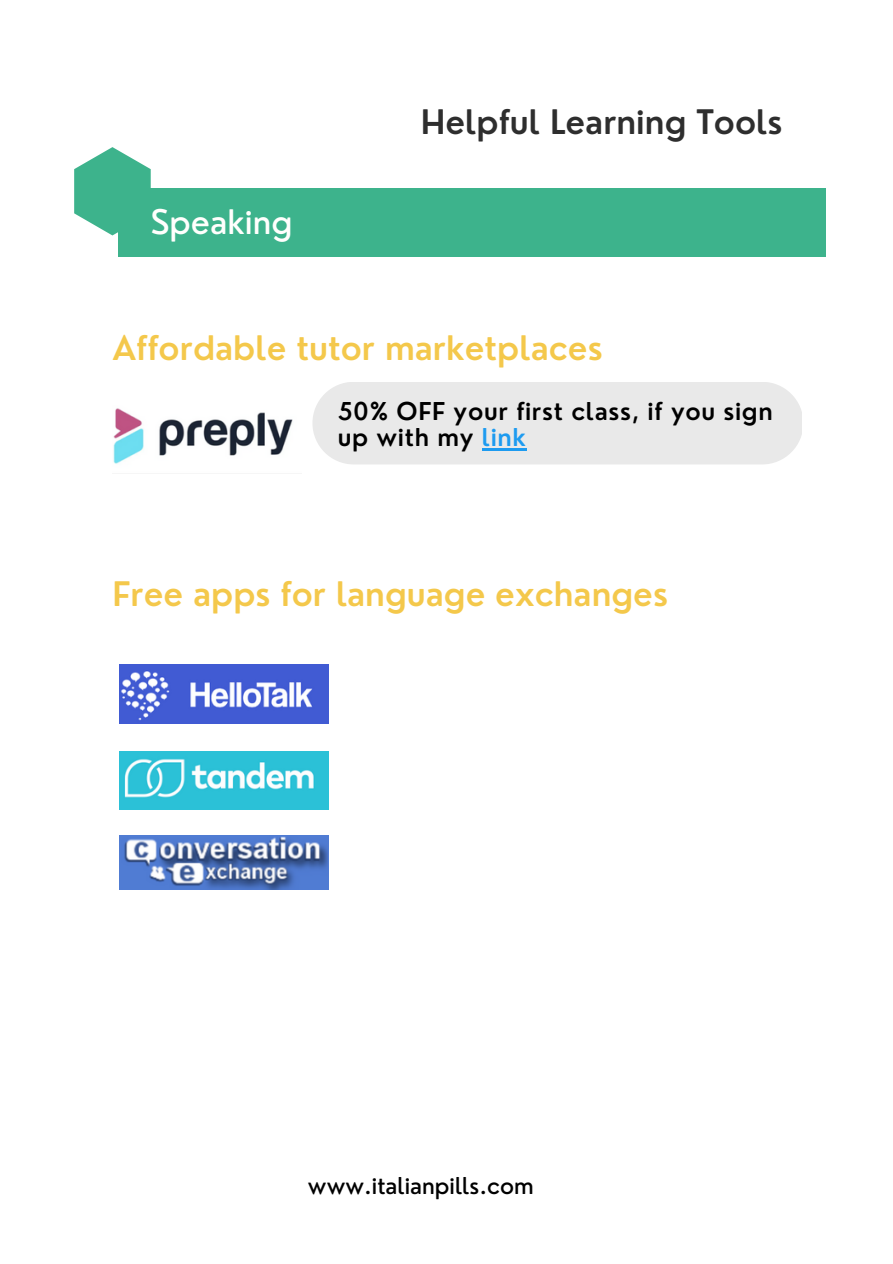
<style>
.page{position:relative;width:893px;height:1264px;background:#fff}
.page>*{position:absolute;margin:0;border:0;box-sizing:border-box;transform-origin:0 0}
.t1{font:600 33px "Nourd";color:#f4c84b}
.t2{font:600 33px "Nourd";color:#2e2e2e}
.t3{font:500 33px "Nourd";color:#fffffd}
.t4{font:600 24px/25.8px "Nourd";letter-spacing:.025em;color:#000}
.t5{font:500 22.65px "Nourd";color:#000}
.s1{color:#1d9bf0}
</style>
<div class="page">
<img style="left:113px;top:408px;width:180px;height:56px">
<img style="left:120px;top:664px;width:209px;height:59px">
<img style="left:120px;top:835px;width:209px;height:54px">
<img style="left:120px;top:751px;width:209px;height:58px">
<div style="left:118px;top:188px;width:707px;height:68px;background:#3db38c"></div>
<svg style="left:74px;top:147px;width:77px;height:88px"></svg>
<div style="left:312px;top:382px;width:490px;height:82px;background:#e9e9e9;border-radius:41px"></div>
<hr style="left:482px;top:448px;width:44px;height:3px;background:#1d9bf0">
<p class="t3" style="left:151px;top:200px;width:143px">Speaking</p>
<p class="t2" style="left:421px;top:101px;width:363px">Helpful Learning Tools</p>
<p class="t1" style="left:112px;top:327px;width:492px">Affordable tutor marketplaces</p>
<p class="t4" style="left:337px;top:398px;width:436px">50% OFF your first class, if you sign up with my <span class="s1">link</span></p>
<p class="t1" style="left:112px;top:573px;width:557px">Free apps for language exchanges</p>
<p class="t5" style="left:308px;top:1171px;width:227px">www.italianpills.com</p>
</div>
